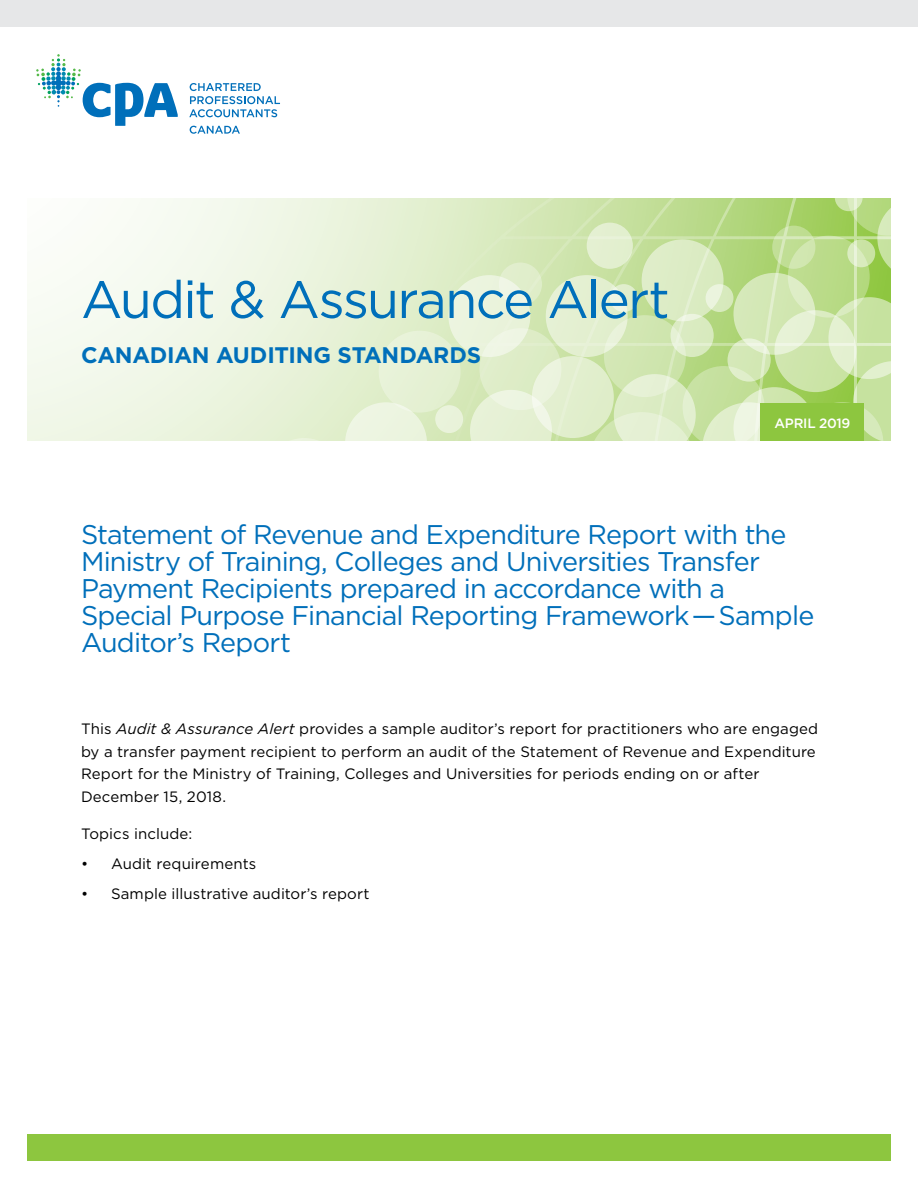
<style>
.page{position:relative;width:918px;height:1188px;background:#fff}
.page>*{position:absolute;margin:0;border:0;box-sizing:border-box;transform-origin:0 0}
.t1{font:52.5px "Gotham";letter-spacing:-.035em;color:#006fba}
.t2{font:27px/27px "Gotham";letter-spacing:-.03em;color:#006fba}
.t3{font:700 22.5px "Gotham";letter-spacing:-.01em;color:#006fba}
.t4{font:15px/22.5px "Gotham";letter-spacing:.005em;color:#000}
.t5{font:500 13.5px "Gotham";letter-spacing:-.015em;color:#fff}
.s1{font-style:italic}
</style>
<div class="page">
<div style="left:27px;top:198px;width:864px;height:243px;background:linear-gradient(to bottom,#f7fbf2,#ecf4e0)"></div>
<div style="left:0;top:0;width:918px;height:27px;background:#e6e7e8"></div>
<div style="left:27px;top:1134px;width:864px;height:27px;background:#8dc63f"></div>
<svg style="left:189px;top:83px;width:91px;height:34px"></svg>
<svg style="left:36px;top:54px;width:142px;height:72px"></svg>
<svg style="left:190px;top:126px;width:50px;height:8px"></svg>
<svg style="left:317px;top:198px;width:574px;height:243px;background:#d3e7b6"></svg>
<div style="left:479px;top:328px;width:82px;height:82px;background:#deecc6;border-radius:50%"></div>
<div style="left:532px;top:356px;width:82px;height:82px;background:linear-gradient(to bottom,#e7f1d7,#e0eecb);border-radius:50%"></div>
<svg style="left:470px;top:390px;width:82px;height:51px;background:#e6f0d5"></svg>
<div style="left:448px;top:275px;width:82px;height:82px;background:#ebf4de;border-radius:50%"></div>
<svg style="left:788px;top:236px;width:82px;height:82px;background:#badb8a"></svg>
<svg style="left:499px;top:263px;width:43px;height:43px"></svg>
<svg style="left:772px;top:226px;width:43px;height:43px"></svg>
<div style="left:706px;top:284px;width:27px;height:28px;background:#d7eabd;border-radius:50%"></div>
<div style="left:435px;top:405px;width:28px;height:28px;background:#e9f2da;border-radius:50%"></div>
<div style="left:610px;top:284px;width:28px;height:28px;background:#e0eecc;border-radius:50%"></div>
<div style="left:379px;top:331px;width:82px;height:82px;background:#e6f1d5;border-radius:50%"></div>
<svg style="left:588px;top:297px;width:303px;height:144px;background:#cfe5ae"></svg>
<svg style="left:546px;top:275px;width:82px;height:82px;background:#e4f0d2"></svg>
<svg style="left:733px;top:273px;width:82px;height:82px;background:#d9eabf"></svg>
<svg style="left:642px;top:239px;width:82px;height:82px;background:#ddecc6"></svg>
<svg style="left:835px;top:198px;width:56px;height:81px;background:#b7da85"></svg>
<svg style="left:263px;top:402px;width:164px;height:39px;background:#e6f1d6"></svg>
<div style="left:587px;top:223px;width:46px;height:46px;background:#e3efd0;border-radius:50%"></div>
<div style="left:761px;top:403px;width:103px;height:38px;background:#8dc63f"></div>
<h1 class="t1" style="left:81px;top:266px;width:590px">Audit &amp; Assurance Alert</h1>
<p class="t3" style="left:81px;top:340px;width:402px">CANADIAN AUDITING STANDARDS</p>
<p class="t5" style="left:774px;top:414px;width:78px">APRIL 2019</p>
<h2 class="t2" style="left:81px;top:520px;width:735px">Statement of Revenue and Expenditure Report with the Ministry of Training, Colleges and Universities Transfer Payment Recipients prepared in accordance with a Special Purpose Financial Reporting Framework — Sample Auditor’s Report</h2>
<p class="t4" style="left:81px;top:717px;width:739px">This <span class="s1">Audit &amp; Assurance Alert</span> provides a sample auditor’s report for practitioners who are engaged by a transfer payment recipient to perform an audit of the Statement of Revenue and Expenditure Report for the Ministry of Training, Colleges and Universities for periods ending on or after December 15, 2018.</p>
<p class="t4" style="left:81px;top:822px;width:113px">Topics include:</p>
<p class="t4" style="left:81px;top:852px;width:177px">• Audit requirements</p>
<p class="t4" style="left:81px;top:882px;width:290px">• Sample illustrative auditor’s report</p>
</div>
